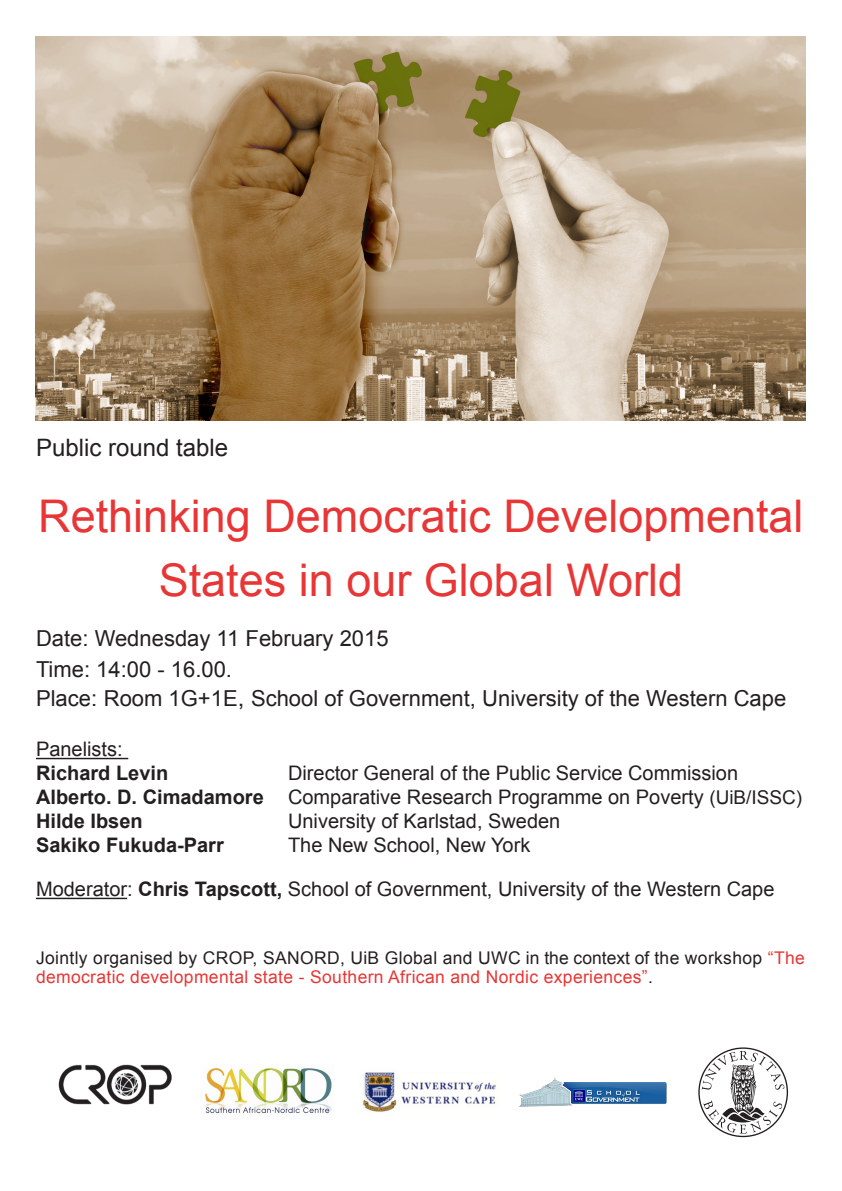
<style>
.page{position:relative;width:842px;height:1191px;background:#fff}
.page>*{position:absolute;margin:0;border:0;box-sizing:border-box;transform-origin:0 0}
.t1{font:45px/63.6px "Arial";color:#e83636;text-align:center}
.t2{font:24px "Arial";color:#231f20}
.t3{font:22px/29.7px "Arial";color:#231f20}
.t4{font:20px/24px "Arial";color:#231f20}
.t5{font:700 20px "Arial";color:#231f20}
.t6{font:17.5px/19px "Arial";letter-spacing:.02em;color:#231f20}
.s1{font-size:24px}
.s2{font-weight:700}
.s3{font-size:19px}
.s4{color:#e83636}
</style>
<div class="page">
<img style="left:36px;top:36px;width:769px;height:384px">
<hr style="left:36px;top:758px;width:92px;height:1px;background:#231f20">
<hr style="left:36px;top:897px;width:91px;height:2px;background:#231f20">
<img style="left:58px;top:1064px;width:114px;height:41px">
<img style="left:205px;top:1067px;width:127px;height:47px">
<svg style="left:698px;top:1047px;width:90px;height:90px"></svg>
<img style="left:362px;top:1072px;width:134px;height:40px">
<img style="left:519px;top:1077px;width:148px;height:30px">
<p class="t2" style="left:36px;top:431px;width:194px">Public round table</p>
<h1 class="t1" style="left:38px;top:485px;width:767px">Rethinking Democratic Developmental<br>States in our Global World</h1>
<p class="t3" style="left:36px;top:624px;width:752px">Date: Wednesday 11 February 2015<br>Time: 14:00 - 16.00.<br>Place: Room 1G+1E<span class="s1">,</span> School of Government, University of the Western Cape</p>
<p class="t4" style="left:36px;top:737px;width:88px">Panelists:</p>
<p class="t5" style="left:36px;top:760px;width:134px">Richard Levin</p>
<p class="t4" style="left:36px;top:761px;width:768px;text-indent:252px">Director General of the Public Service Commission<br><span class="s2">Alberto. D. Cimadamore</span> Comparative Research Programme on Poverty <span class="s3">(UiB/ISSC)<br></span><span class="s2">Hilde Ibsen</span></p>
<p class="t4" style="left:288px;top:809px;width:274px">University of Karlstad, Sweden</p>
<p class="t5" style="left:36px;top:832px;width:189px">Sakiko Fukuda-Parr</p>
<p class="t4" style="left:36px;top:823px;width:740px;line-height:43.8px;text-align:center">The New School, New York<br>Moderator: <span class="s2">Chris Tapscott,</span> School of Government, University of the Western Cape</p>
<p class="t6" style="left:36px;top:948px;width:770px">Jointly organised by CROP, SANORD, UiB Global and UWC in the context of the workshop <span class="s4">“The democratic developmental state - Southern African and Nordic experiences”</span>.</p>
</div>
